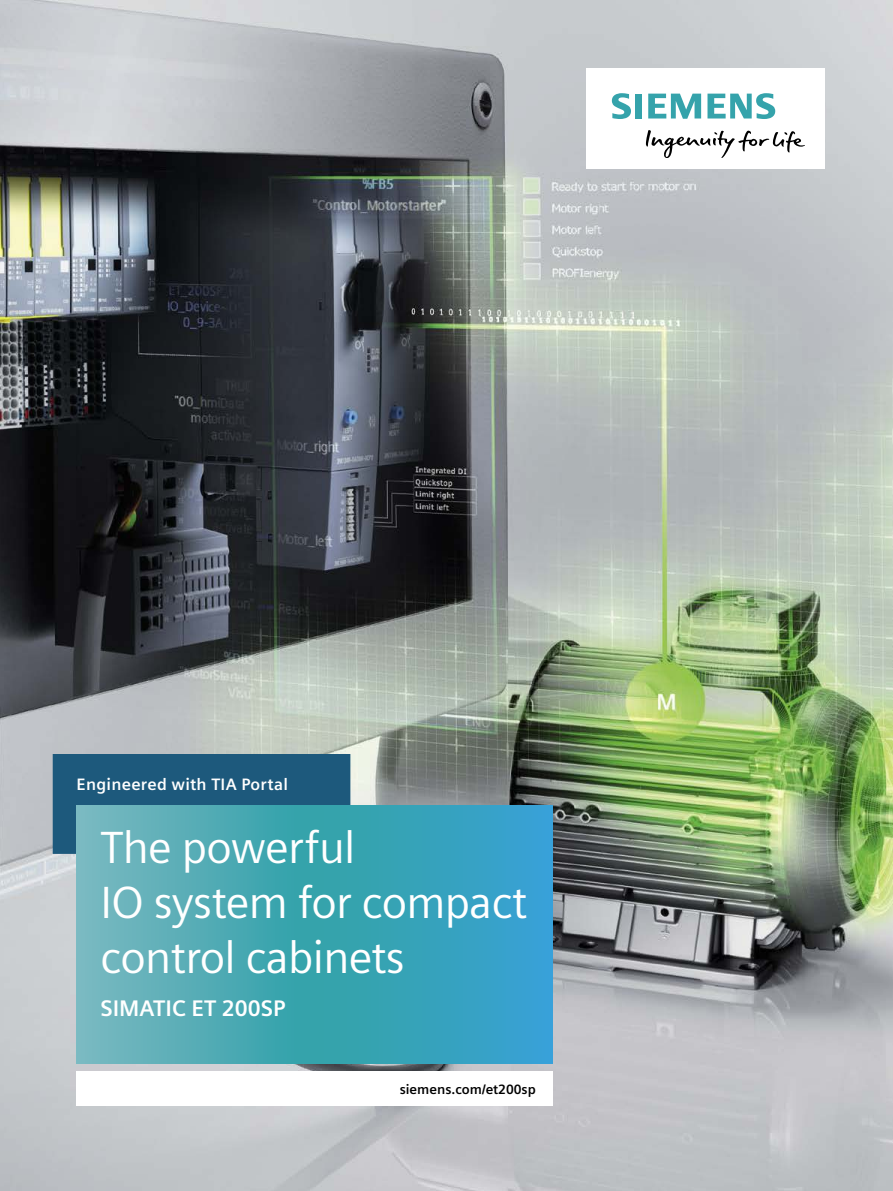
<style>
.page{position:relative;width:893px;height:1191px;background:#fff}
.page>*{position:absolute;margin:0;border:0;box-sizing:border-box;transform-origin:0 0}
.t1{font:45px/55.2px "Siemens Sans Global";letter-spacing:-.015em;color:#fff}
.t2{font:700 22.5px "Siemens Sans Global";color:#fff}
.t3{font:700 16.5px "Siemens Sans Global";letter-spacing:.015em;color:#fff}
.t4{font:700 13.5px "Siemens Sans Global";color:#000}
</style>
<div class="page">
<img style="left:0;top:0;width:893px;height:1191px">
<div style="left:77px;top:1071px;width:476px;height:35px;background:#fff"></div>
<div style="left:53px;top:754px;width:297px;height:100px;background:#1d597c"></div>
<svg style="left:77px;top:806px;width:476px;height:257px;background:#46a7b9"></svg>
<div style="left:587px;top:68px;width:238px;height:101px;background:#fff"></div>
<svg style="left:646px;top:130px;width:159px;height:28px"></svg>
<svg style="left:612px;top:93px;width:30px;height:26px"></svg>
<svg style="left:648px;top:94px;width:53px;height:25px"></svg>
<svg style="left:707px;top:93px;width:68px;height:26px"></svg>
<p class="t3" style="left:77px;top:774px;width:213px">Engineered with TIA Portal</p>
<p class="t1" style="left:100px;top:821px;width:428px">The powerful<br>IO system for compact control cabinets</p>
<p class="t2" style="left:100px;top:994px;width:187px">SIMATIC ET 200SP</p>
<p class="t4" style="left:400px;top:1081px;width:138px">siemens.com/et200sp</p>
</div>
